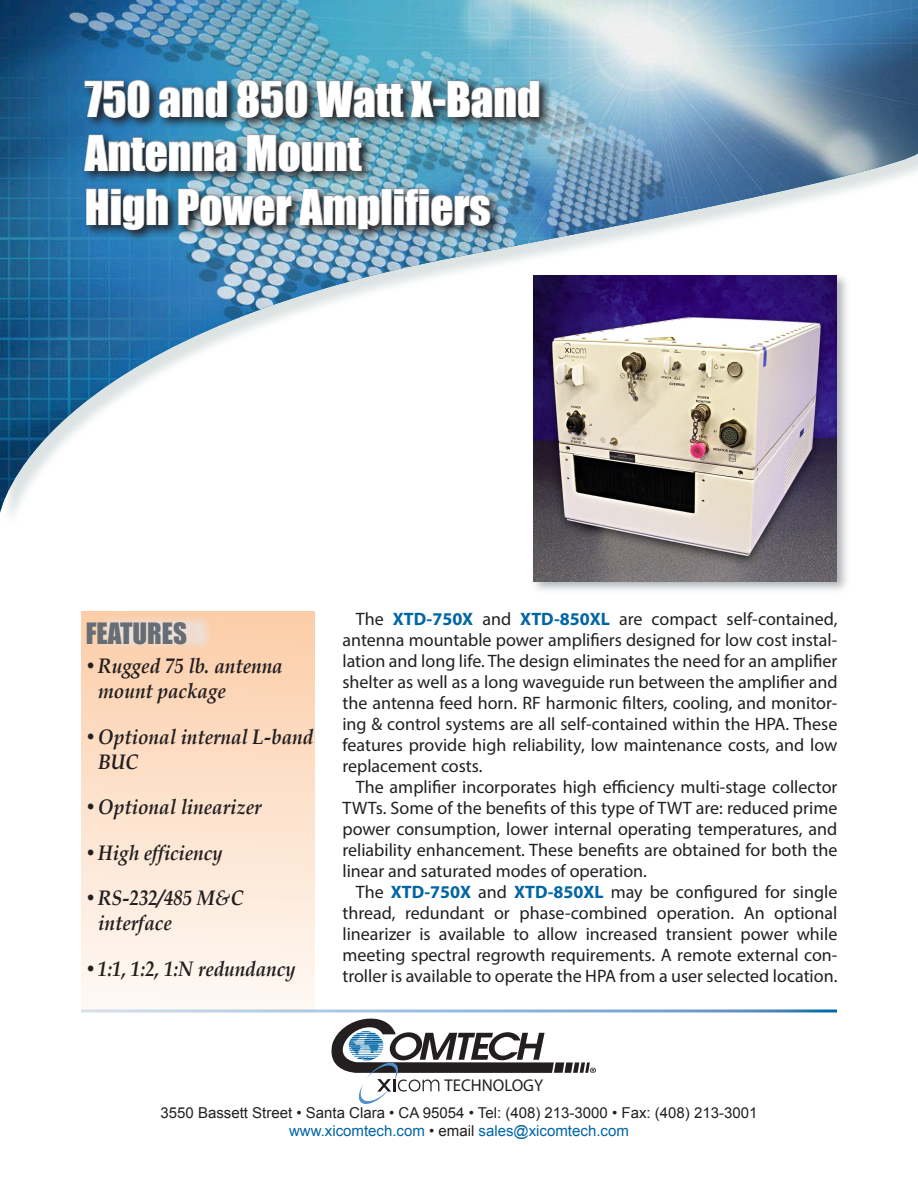
<style>
.page{position:relative;width:918px;height:1188px;background:#fff}
.page>*{position:absolute;margin:0;border:0;box-sizing:border-box;transform-origin:0 0}
.t1{font:45px "Impact";color:#fff}
.t2{font:27px "Impact";color:#676d75}
.t3{font:italic 700 21px/25.2px "Book Antiqua";color:#231f20;scale:.9 1}
.Front_Page_Body{font:18px/21px "Myriad Pro";color:#231f20;text-align:justify}
.t4{font:17.1px "Myriad Pro";color:#231f20}
.t5{font:15px "Arial";color:#231f20}
.t6{font:15px "Arial";color:#0065a4}
.s1{font-weight:700;color:#0065a4}
.s2{color:#231f20}
</style>
<div class="page">
<div style="left:81px;top:612px;width:234px;height:400px;background:linear-gradient(to bottom,#fccda8,#fef9f5)"></div>
<svg style="left:326px;top:1012px;width:270px;height:92px"></svg>
<hr style="left:81px;top:1009px;width:756px;height:3px;background:#fff">
<svg style="left:99px;top:613px;width:115px;height:38px;background:#f3d7c1"></svg>
<img style="left:0;top:0;width:918px;height:513px">
<div style="left:530px;top:272px;width:320px;height:322px;background:#676d75;opacity:.51"></div>
<img style="left:533px;top:276px;width:304px;height:305px">
<img style="left:82px;top:77px;width:470px;height:165px">
<svg style="left:84px;top:80px;width:66px;height:38px;background:#375269"></svg>
<svg style="left:159px;top:80px;width:68px;height:38px;background:#3b5c71"></svg>
<svg style="left:237px;top:80px;width:71px;height:38px;background:#4f6068"></svg>
<svg style="left:316px;top:80px;width:88px;height:38px;background:#4f6169"></svg>
<svg style="left:410px;top:80px;width:24px;height:37px"></svg>
<div style="left:433px;top:99px;width:13px;height:6px;border:1px solid #939598"></div>
<svg style="left:447px;top:80px;width:93px;height:38px;background:#4f646d"></svg>
<svg style="left:84px;top:134px;width:153px;height:38px;background:#3d5b6f"></svg>
<svg style="left:247px;top:134px;width:115px;height:38px;background:#54646c"></svg>
<svg style="left:86px;top:188px;width:82px;height:42px;background:#385265"></svg>
<img style="left:178px;top:188px;width:114px;height:38px">
<img style="left:299px;top:188px;width:81px;height:41px">
<div style="left:382px;top:189px;width:10px;height:36px;border:1px solid #939598"></div>
<svg style="left:394px;top:188px;width:97px;height:38px;background:#52626e"></svg>
<p class="t1" style="left:85px;top:64px;width:457px">750 and 850 Watt X-Band</p>
<p class="t1" style="left:85px;top:118px;width:278px">Antenna Mount</p>
<p class="t1" style="left:85px;top:172px;width:407px">High Power Amplifiers</p>
<h2 class="t2" style="left:86px;top:613px;width:103px">FEATURES</h2>
<p class="t3" style="left:98px;top:653px;width:206px;text-indent:-14px">•Rugged 75 lb. antenna mount package</p>
<p class="t3" style="left:98px;top:724px;width:240px;text-indent:-14px">•Optional internal L-band<br>BUC</p>
<p class="t3" style="left:85px;top:794px;width:198px">•Optional linearizer</p>
<p class="t3" style="left:85px;top:840px;width:155px">•High efficiency</p>
<p class="t3" style="left:98px;top:885px;width:163px;text-indent:-14px">•RS-232/485 M&amp;C interface</p>
<p class="t3" style="left:85px;top:956px;width:236px">•1:1, 1:2, 1:N redundancy</p>
<p class="Front_Page_Body" style="left:342px;top:608px;width:497px;text-indent:14px">The <span class="s1">XTD-750X</span> and <span class="s1">XTD-850XL</span> are compact self-contained, antenna mountable power amplifiers designed for low cost instal&shy;lation and long life. The design eliminates the need for an amplifier shelter as well as a long waveguide run between the amplifier and the antenna feed horn. RF harmonic filters, cooling, and monitor&shy;ing &amp; control systems are all self-contained within the HPA. These features provide high reliability, low maintenance costs, and low replacement costs.</p>
<p class="Front_Page_Body" style="left:342px;top:776px;width:497px;text-indent:14px">The amplifier incorporates high efficiency multi-stage collector TWTs. Some of the benefits of this type of TWT are: reduced prime power consumption, lower internal operating temperatures, and reliability enhancement. These benefits are obtained for both the linear and saturated modes of operation.</p>
<p class="Front_Page_Body" style="left:342px;top:881px;width:497px;text-indent:14px">The <span class="s1">XTD-750X</span> and <span class="s1">XTD-850XL</span> may be configured for single thread, redundant or phase-combined operation. An optional linearizer is available to allow increased transient power while meeting spectral regrowth requirements. A remote external con&shy;troller is available to operate the HPA from a user selected location.</p>
<p class="t4" style="left:445px;top:1075px;width:100px">TECHNOLOGY</p>
<p class="t5" style="left:161px;top:1103px;width:598px">3550 Bassett Street • Santa Clara • CA 95054 • Tel: (408) 213-3000 • Fax: (408) 213-3001</p>
<p class="t6" style="left:289px;top:1121px;width:341px">www.xicomtech.com <span class="s2">• email</span> sales@xicomtech.com</p>
</div>
